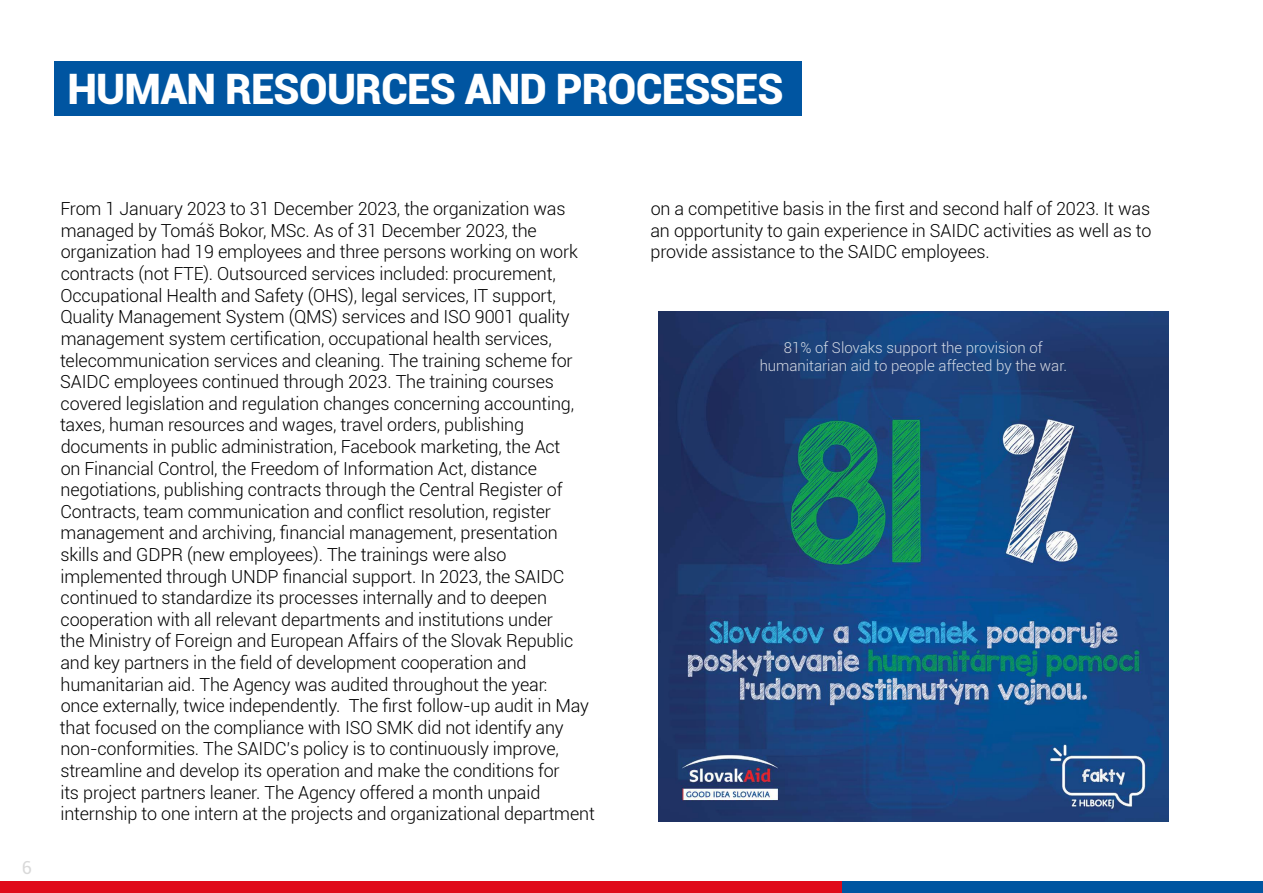
<style>
.page{position:relative;width:1263px;height:893px;background:#fff}
.page>*{position:absolute;margin:0;border:0;box-sizing:border-box;transform-origin:0 0}
.t1{font:900 42px "Roboto";letter-spacing:-.02em;color:#fff}
.t2{font:300 18px/21.6px "Roboto";letter-spacing:-.01em;color:#000}
.t3{font:18px "Roboto";color:#d9d9d9}
.t4{font:300 15px/18px "Roboto";color:#fff;text-align:center}
</style>
<div class="page">
<div style="left:0;top:882px;width:842px;height:11px;background:#e00a1a"></div>
<div style="left:842px;top:882px;width:421px;height:11px;background:#0055a1"></div>
<div style="left:54px;top:61px;width:747px;height:54px;background:#0055a1"></div>
<img style="left:658px;top:311px;width:510px;height:510px">
<h1 class="t1" style="left:68px;top:60px;width:718px">HUMAN RESOURCES AND PROCESSES</h1>
<p class="t3" style="left:22px;top:855px;width:12px">6</p>
<p class="t2" style="left:60px;top:197px;width:536px">From 1 January 2023 to 31 December 2023, the organization was managed by Tomáš Bokor, MSc. As of 31 December 2023, the organization had 19 employees and three persons working on work contracts (not FTE). Outsourced services included: procurement, Occupational Health and Safety (OHS), legal services, IT support, Quality Management System (QMS) services and ISO 9001 quality management system certification, occupational health services, telecommunication services and cleaning. The training scheme for SAIDC employees continued through 2023. The training courses covered legislation and regulation changes concerning accounting, taxes, human resources and wages, travel orders, publishing documents in public administration, Facebook marketing, the Act<br>on Financial Control, the Freedom of Information Act, distance negotiations, publishing contracts through the Central Register of Contracts, team communication and conflict resolution, register management and archiving, financial management, presentation skills and GDPR (new employees). The trainings were also implemented through UNDP financial support. In 2023, the SAIDC continued to standardize its processes internally and to deepen cooperation with all relevant departments and institutions under<br>the Ministry of Foreign and European Affairs of the Slovak Republic and key partners in the field of development cooperation and humanitarian aid. The Agency was audited throughout the year:<br>once externally, twice independently. The first follow-up audit in May that focused on the compliance with ISO SMK did not identify any non-conformities. The SAIDC’s policy is to continuously improve, streamline and develop its operation and make the conditions for<br>its project partners leaner. The Agency offered a month unpaid internship to one intern at the projects and organizational department</p>
<p class="t2" style="left:650px;top:197px;width:503px;text-align:justify">on a competitive basis in the first and second half of 2023. It was an opportunity to gain experience in SAIDC activities as well as to provide assistance to the SAIDC employees.</p>
<p class="t4" style="left:759px;top:339px;width:309px">81% of Slovaks support the provision of humanitarian aid to people affected by the war.</p>
</div>
